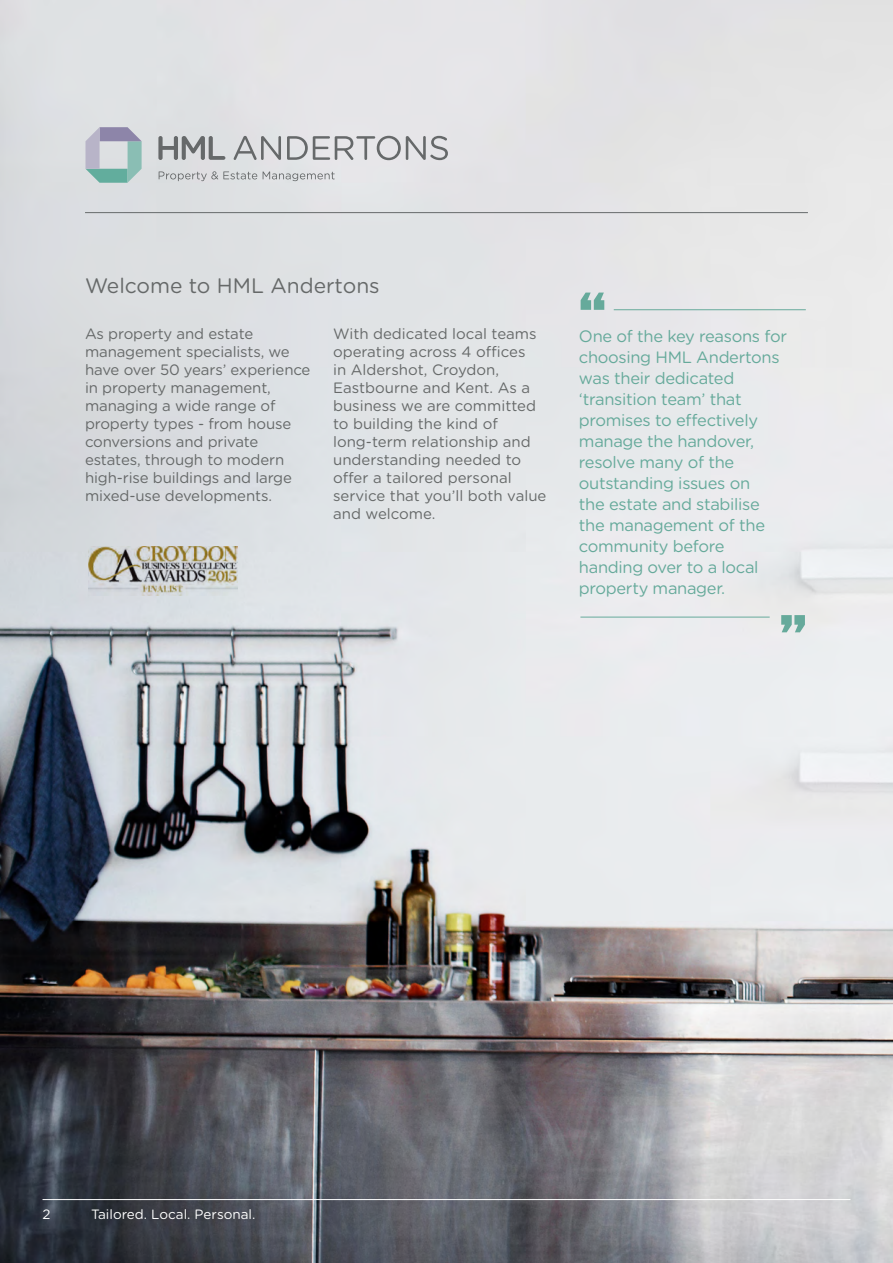
<style>
.page{position:relative;width:893px;height:1263px;background:#fff}
.page>*{position:absolute;margin:0;border:0;box-sizing:border-box;transform-origin:0 0}
.t1{font:75px "Alfa Slab One";color:#66aa9b}
.t2{font:21px "Gotham Rounded";color:#666969}
.t3{font:16.5px/21px "Gotham Rounded";letter-spacing:-.02em;color:#66aa9b}
.t4{font:15px/18px "Gotham Rounded";letter-spacing:-.01em;color:#666969}
.t5{font:13.5px "Gotham Rounded";color:#fff}
</style>
<div class="page">
<img style="left:0;top:0;width:893px;height:1263px">
<hr style="left:43px;top:1199px;width:807px;height:1px;background:#fff">
<hr style="left:85px;top:212px;width:723px;height:1px;background:#666a6b">
<hr style="left:614px;top:309px;width:192px;height:1px;background:#66aa9b">
<hr style="left:580px;top:617px;width:190px;height:1px;background:#66aa9b">
<img style="left:89px;top:546px;width:149px;height:49px">
<svg style="left:85px;top:127px;width:57px;height:56px;background:#abbec3"></svg>
<svg style="left:159px;top:171px;width:98px;height:10px"></svg>
<svg style="left:263px;top:171px;width:72px;height:10px"></svg>
<svg style="left:158px;top:136px;width:67px;height:24px;background:#abadaf"></svg>
<svg style="left:234px;top:136px;width:47px;height:24px"></svg>
<svg style="left:287px;top:136px;width:161px;height:24px;background:#c0c0c3"></svg>
<p class="t2" style="left:85px;top:271px;width:296px">Welcome to HML Andertons</p>
<p class="t4" style="left:85px;top:324px;width:227px">As property and estate management specialists, we have over 50 years’ experience in property management, managing a wide range of property types - from house conversions and private estates, through to modern high-rise buildings and large mixed-use developments.</p>
<p class="t4" style="left:333px;top:324px;width:215px">With dedicated local teams operating across 4 offices<br>in Aldershot, Croydon,<br>Eastbourne and Kent. As a business we are committed to building the kind of long-term relationship and understanding needed to offer a tailored personal service that you’ll both value and welcome.</p>
<p class="t1" style="left:578px;top:273px;width:30px">“</p>
<p class="t3" style="left:579px;top:325px;width:210px">One of the key reasons for choosing HML Andertons was their dedicated ‘transition team’ that promises to effectively manage the handover, resolve many of the outstanding issues on<br>the estate and stabilise the management of the community before handing over to a local property manager.</p>
<p class="t1" style="left:808px;top:652px;width:30px;rotate:-180deg">“</p>
<p class="t5" style="left:43px;top:1204px;width:10px">2</p>
<p class="t5" style="left:91px;top:1204px;width:166px">Tailored. Local. Personal.</p>
</div>
